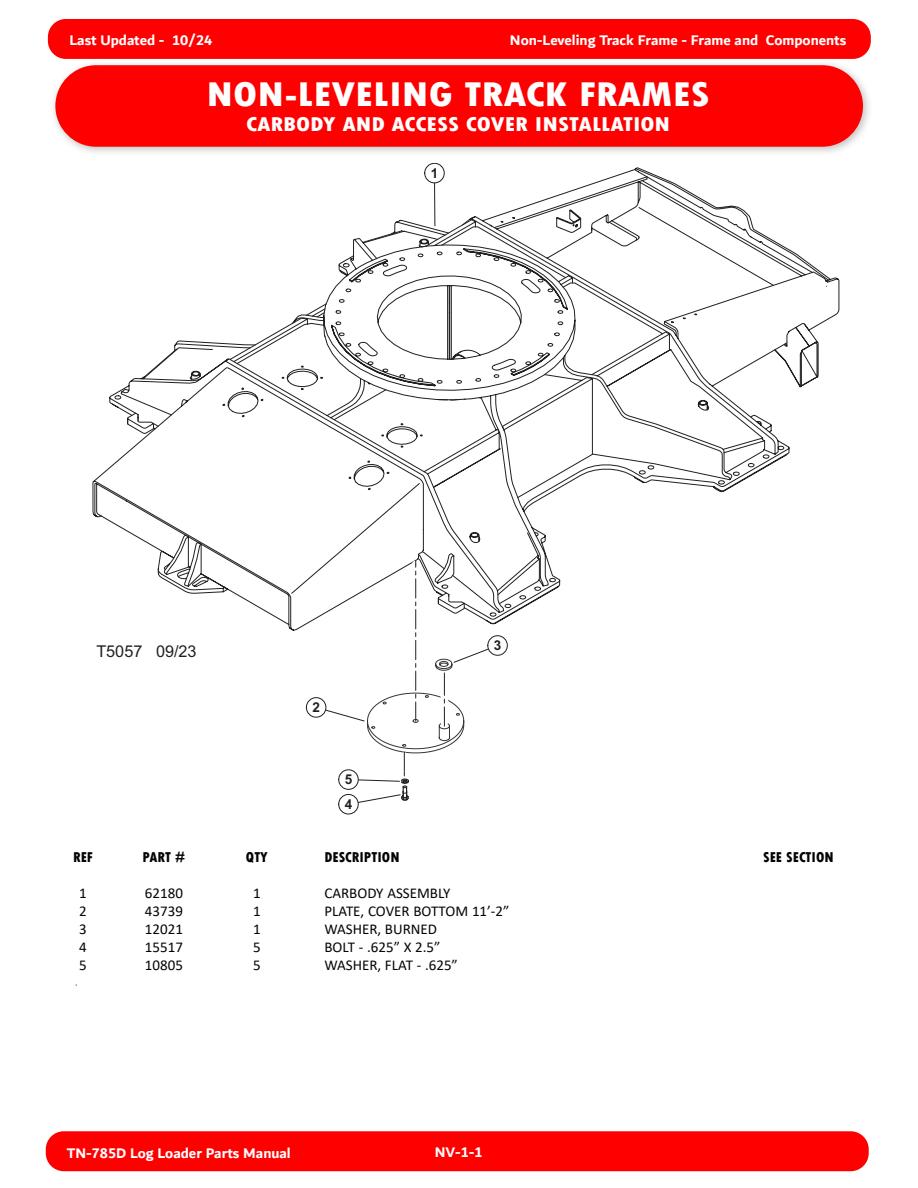
<style>
.page{position:relative;width:918px;height:1188px;background:#fff}
.page>*{position:absolute;margin:0;border:0;box-sizing:border-box;transform-origin:0 0}
.Heading_-_Parts_List{font:800 condensed 36px "Tw Cen";color:#fff;scale:1.2 1}
.Heading_-_Parts_List-2{font:800 condensed 21px "Tw Cen";color:#fff;scale:1.2 1}
.t1{font:16.35px "Arial";color:#231f20}
.t2{font:15px "Calibri";color:#040503}
.t3{font:700 15px "Dubai";color:#fff}
.t4{font:800 condensed 15px "Tw Cen";color:#040503}
.t5{font:700 13.65px "Arial";color:#231f20}
</style>
<div class="page">
<div style="left:46px;top:1131px;width:823px;height:40px;background:#f00;border-radius:18px"></div>
<div style="left:48px;top:19px;width:823px;height:40px;background:#f00;border-radius:18px"></div>
<svg style="left:92px;top:167px;width:740px;height:463px"></svg>
<svg style="left:488px;top:635px;width:20px;height:21px"></svg>
<svg style="left:338px;top:794px;width:20px;height:20px"></svg>
<svg style="left:291px;top:482px;width:212px;height:327px"></svg>
<div style="left:338px;top:770px;width:20px;height:20px;background:#fff;border:1px solid #231f20;border-radius:50%"></div>
<svg style="left:433px;top:183px;width:4px;height:43px"></svg>
<hr style="left:434px;top:173px;width:1px;height:53px;background:#231f20">
<div style="left:425px;top:163px;width:19px;height:20px;background:#fff;border-radius:50%"></div>
<div style="left:424px;top:163px;width:20px;height:20px;border:1px solid #231f20;border-radius:50%"></div>
<svg style="left:493px;top:176px;width:281px;height:110px"></svg>
<div style="left:49px;top:59px;width:824px;height:98px;background:#231f20;opacity:.28"></div>
<div style="left:55px;top:65px;width:808px;height:82px;background:#f00;border-radius:41px"></div>
<p class="t3" style="left:69px;top:31px;width:145px">Last Updated - 10/24</p>
<p class="t3" style="left:510px;top:31px;width:338px">Non-Leveling Track Frame - Frame and Components</p>
<p class="Heading_-_Parts_List" style="left:206px;top:73px;width:421px">NON-LEVELING TRACK FRAMES</p>
<p class="Heading_-_Parts_List-2" style="left:246px;top:111px;width:355px">CARBODY AND ACCESS COVER INSTALLATION</p>
<p class="t5" style="left:431px;top:164px;width:9px">1</p>
<p class="t1" style="left:96px;top:640px;width:102px">T5057 09/23</p>
<p class="t5" style="left:312px;top:698px;width:9px">2</p>
<p class="t5" style="left:345px;top:770px;width:9px">5</p>
<p class="t5" style="left:345px;top:795px;width:9px">4</p>
<p class="t5" style="left:494px;top:636px;width:9px">3</p>
<p class="t4" style="left:73px;top:848px;width:21px">REF</p>
<p class="t4" style="left:143px;top:848px;width:44px">PART #</p>
<p class="t4" style="left:246px;top:848px;width:24px">QTY</p>
<p class="t4" style="left:324px;top:848px;width:77px">DESCRIPTION</p>
<p class="t4" style="left:763px;top:848px;width:72px">SEE SECTION</p>
<p class="t2" style="left:79px;top:882px;width:9px">1</p>
<p class="t2" style="left:145px;top:882px;width:40px">62180</p>
<p class="t2" style="left:253px;top:882px;width:9px">1</p>
<p class="t2" style="left:324px;top:882px;width:128px">CARBODY ASSEMBLY</p>
<p class="t2" style="left:79px;top:900px;width:9px">2</p>
<p class="t2" style="left:145px;top:900px;width:40px">43739</p>
<p class="t2" style="left:253px;top:900px;width:9px">1</p>
<p class="t2" style="left:324px;top:900px;width:186px">PLATE, COVER BOTTOM 11’-2”</p>
<p class="t2" style="left:79px;top:918px;width:9px">3</p>
<p class="t2" style="left:145px;top:918px;width:40px">12021</p>
<p class="t2" style="left:253px;top:918px;width:9px">1</p>
<p class="t2" style="left:324px;top:918px;width:114px">WASHER, BURNED</p>
<p class="t2" style="left:79px;top:936px;width:9px">4</p>
<p class="t2" style="left:145px;top:936px;width:40px">15517</p>
<p class="t2" style="left:253px;top:936px;width:9px">5</p>
<p class="t2" style="left:324px;top:936px;width:118px">BOLT - .625” X 2.5”</p>
<p class="t2" style="left:79px;top:954px;width:9px">5</p>
<p class="t2" style="left:145px;top:954px;width:40px">10805</p>
<p class="t2" style="left:253px;top:954px;width:9px">5</p>
<p class="t2" style="left:324px;top:954px;width:135px">WASHER, FLAT - .625”</p>
<p class="t3" style="left:67px;top:1145px;width:226px">TN-785D Log Loader Parts Manual</p>
<p class="t3" style="left:435px;top:1143px;width:49px">NV-1-1</p>
</div>
